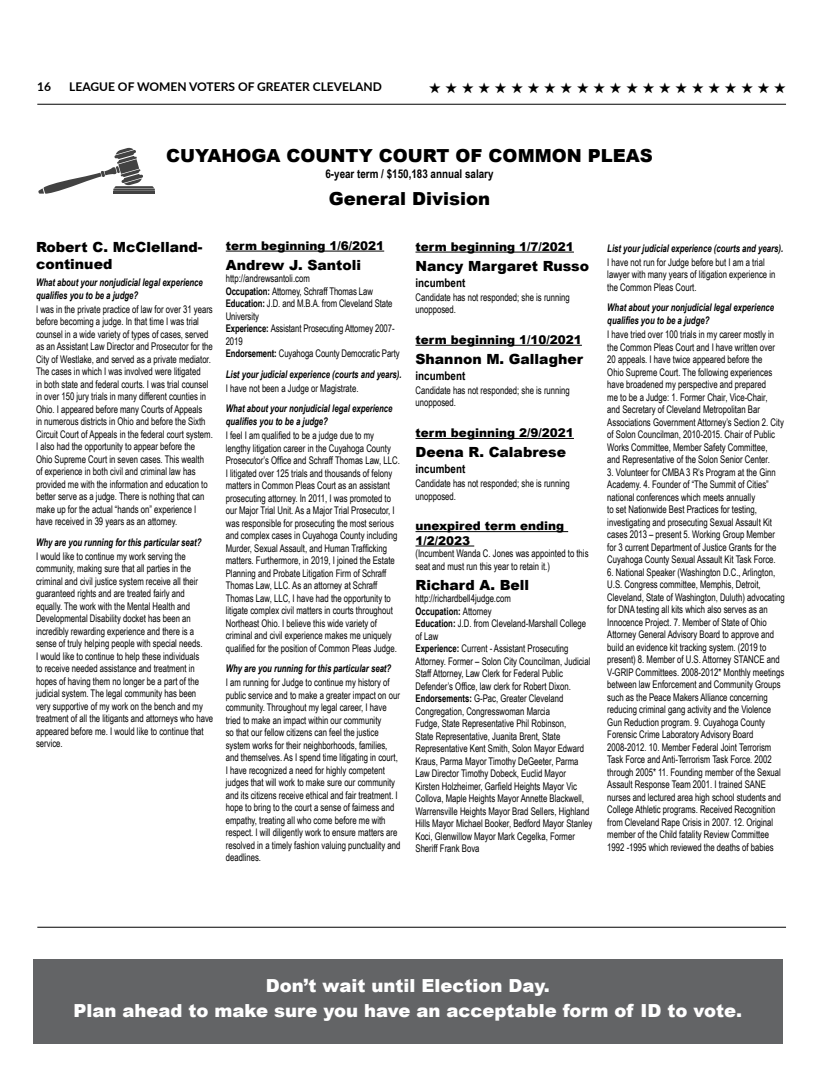
<style>
.page{position:relative;width:819px;height:1080px;background:#fff}
.page>*{position:absolute;margin:0;border:0;box-sizing:border-box;transform-origin:0 0}
.t1{font:900 18px/25.2px "Arial";color:#fff;text-align:center}
.t2{font:900 18px "Arial";color:#000}
.t3{font:15px "Zapf Dingbats ITC";color:#000}
.t4{font:900 14px/16.8px "Arial";color:#000}
.t5{font:900 12px/14.4px "Arial";color:#000}
.t6{font:700 12px "Arial Narrow";color:#000}
.t7{font:700 12px "Lato";color:#000}
.t8{font:10.5px/12.5px "Arial Narrow";color:#000;scale:.9 1}
.t9{font:italic 700 10.5px/13px "Arial Narrow";color:#000;scale:.9 1}
.s1{font-weight:700}
</style>
<div class="page">
<hr style="left:37px;top:104px;width:748px;height:1px;background:#000">
<hr style="left:37px;top:927px;width:748px;height:1px;background:#000">
<hr style="left:226px;top:251px;width:158px;height:1px;background:#000">
<hr style="left:415px;top:252px;width:158px;height:1px;background:#000">
<hr style="left:415px;top:345px;width:166px;height:1px;background:#000">
<hr style="left:415px;top:438px;width:158px;height:1px;background:#000">
<hr style="left:415px;top:531px;width:153px;height:1px;background:#000">
<hr style="left:415px;top:546px;width:59px;height:1px;background:#000">
<div style="left:33px;top:959px;width:749px;height:85px;background:#636466"></div>
<svg style="left:38px;top:147px;width:117px;height:47px"></svg>
<p class="t7" style="left:37px;top:78px;width:15px">16</p>
<p class="t7" style="left:69px;top:78px;width:314px">LEAGUE OF WOMEN VOTERS OF GREATER CLEVELAND</p>
<h2 class="t3" style="left:428px;top:81px;width:358px">★ ★ ★ ★ ★ ★ ★ ★ ★ ★ ★ ★ ★ ★ ★ ★ ★ ★ ★ ★ ★ ★</h2>
<h1 class="t2" style="left:166px;top:143px;width:488px">CUYAHOGA COUNTY COURT OF COMMON PLEAS</h1>
<p class="t6" style="left:325px;top:165px;width:169px">6-year term / $150,183 annual salary</p>
<h1 class="t2" style="left:328px;top:185px;width:163px">General Division</h1>
<h3 class="t4" style="left:36px;top:239px;width:168px">Robert C. McClelland&shy;continued</h3>
<p class="t9" style="left:607px;top:241px;width:197px">List your judicial experience (courts and years).</p>
<p class="t5" style="left:226px;top:238px;width:160px">term beginning 1/6/2021</p>
<h3 class="t4" style="left:226px;top:256px;width:137px">Andrew J. Santoli</h3>
<p class="t8" style="left:226px;top:272px;width:195px">http://andrewsantoli.com<br><span class="s1">Occupation:</span> Attorney, Schraff Thomas Law <span class="s1">Education:</span> J.D. and M.B.A. from Cleveland State University<br><span class="s1">Experience:</span> Assistant Prosecuting Attorney 2007- 2019<br><span class="s1">Endorsement:</span> Cuyahoga County Democratic Party</p>
<p class="t9" style="left:226px;top:367px;width:197px">List your judicial experience (courts and years).</p>
<p class="t8" style="left:226px;top:382px;width:149px">I have not been a Judge or Magistrate.</p>
<p class="t9" style="left:226px;top:401px;width:187px">What about your nonjudicial legal experience qualifies you to be a judge?</p>
<p class="t8" style="left:226px;top:429px;width:195px">I feel I am qualified to be a judge due to my lengthy litigation career in the Cuyahoga County Prosecutor’s Office and Schraff Thomas Law, LLC.<br>I litigated over 125 trials and thousands of felony matters in Common Pleas Court as an assistant prosecuting attorney. In 2011, I was promoted to our Major Trial Unit. As a Major Trial Prosecutor, I was responsible for prosecuting the most serious and complex cases in Cuyahoga County including Murder, Sexual Assault, and Human Trafficking matters. Furthermore, in 2019, I joined the Estate Planning and Probate Litigation Firm of Schraff Thomas Law, LLC. As an attorney at Schraff Thomas Law, LLC, I have had the opportunity to litigate complex civil matters in courts throughout Northeast Ohio. I believe this wide variety of criminal and civil experience makes me uniquely qualified for the position of Common Pleas Judge.</p>
<p class="t9" style="left:226px;top:661px;width:185px">Why are you running for this particular seat?</p>
<p class="t8" style="left:226px;top:676px;width:195px">I am running for Judge to continue my history of public service and to make a greater impact on our community. Throughout my legal career, I have tried to make an impact within our community<br>so that our fellow citizens can feel the justice system works for their neighborhoods, families, and themselves. As I spend time litigating in court, I have recognized a need for highly competent judges that will work to make sure our community and its citizens receive ethical and fair treatment. I hope to bring to the court a sense of fairness and empathy, treating all who come before me with respect. I will diligently work to ensure matters are resolved in a timely fashion valuing punctuality and deadlines.</p>
<p class="t5" style="left:415px;top:239px;width:160px">term beginning 1/7/2021</p>
<h3 class="t4" style="left:415px;top:257px;width:175px">Nancy Margaret Russo</h3>
<p class="t6" style="left:415px;top:274px;width:51px">incumbent</p>
<p class="t8" style="left:415px;top:290px;width:173px">Candidate has not responded; she is running unopposed.</p>
<p class="t5" style="left:415px;top:332px;width:168px">term beginning 1/10/2021</p>
<h3 class="t4" style="left:415px;top:350px;width:169px">Shannon M. Gallagher</h3>
<p class="t6" style="left:415px;top:367px;width:51px">incumbent</p>
<p class="t8" style="left:415px;top:384px;width:173px">Candidate has not responded; she is running unopposed.</p>
<p class="t5" style="left:415px;top:425px;width:160px">term beginning 2/9/2021</p>
<h3 class="t4" style="left:415px;top:444px;width:152px">Deena R. Calabrese</h3>
<p class="t6" style="left:415px;top:460px;width:51px">incumbent</p>
<p class="t8" style="left:415px;top:477px;width:173px">Candidate has not responded; she is running unopposed.</p>
<p class="t5" style="left:415px;top:518px;width:150px">unexpired term ending<br>1/2/2023</p>
<p class="t8" style="left:415px;top:547px;width:194px">(Incumbent Wanda C. Jones was appointed to this seat and must run this year to retain it.)</p>
<h3 class="t4" style="left:415px;top:576px;width:115px">Richard A. Bell</h3>
<p class="t8" style="left:415px;top:592px;width:198px">http://richardbell4judge.com<br><span class="s1">Occupation:</span> Attorney<br><span class="s1">Education:</span> J.D. from Cleveland-Marshall College of Law<br><span class="s1">Experience:</span> Current - Assistant Prosecuting Attorney. Former – Solon City Councilman, Judicial Staff Attorney, Law Clerk for Federal Public Defender’s Office, law clerk for Robert Dixon.<br><span class="s1">Endorsements:</span> G-Pac, Greater Cleveland Congregation, Congresswoman Marcia<br>Fudge, State Representative Phil Robinson,<br>State Representative, Juanita Brent, State Representative Kent Smith, Solon Mayor Edward Kraus, Parma Mayor Timothy DeGeeter, Parma Law Director Timothy Dobeck, Euclid Mayor Kirsten Holzheimer, Garfield Heights Mayor Vic Collova, Maple Heights Mayor Annette Blackwell, Warrensville Heights Mayor Brad Sellers, Highland Hills Mayor Michael Booker, Bedford Mayor Stanley Koci, Glenwillow Mayor Mark Cegelka, Former Sheriff Frank Bova</p>
<p class="t8" style="left:607px;top:256px;width:188px">I have not run for Judge before but I am a trial lawyer with many years of litigation experience in the Common Pleas Court.</p>
<p class="t9" style="left:607px;top:300px;width:187px">What about your nonjudicial legal experience qualifies you to be a judge?</p>
<p class="t8" style="left:607px;top:328px;width:198px">I have tried over 100 trials in my career mostly in the Common Pleas Court and I have written over 20 appeals. I have twice appeared before the<br>Ohio Supreme Court. The following experiences have broadened my perspective and prepared<br>me to be a Judge: 1. Former Chair, Vice-Chair,<br>and Secretary of Cleveland Metropolitan Bar Associations Government Attorney’s Section 2. City of Solon Councilman, 2010-2015. Chair of Public Works Committee, Member Safety Committee,<br>and Representative of the Solon Senior Center.</p>
<p class="t8" style="left:607px;top:466px;width:189px">3. Volunteer for CMBA 3 R’s Program at the Ginn Academy. 4. Founder of “The Summit of Cities” national conferences which meets annually<br>to set Nationwide Best Practices for testing, investigating and prosecuting Sexual Assault Kit cases 2013 – present 5. Working Group Member for 3 current Department of Justice Grants for the Cuyahoga County Sexual Assault Kit Task Force.</p>
<p class="t8" style="left:607px;top:566px;width:198px">6. National Speaker (Washington D.C., Arlington, U.S. Congress committee, Memphis, Detroit, Cleveland, State of Washington, Duluth) advocating for DNA testing all kits which also serves as an Innocence Project. 7. Member of State of Ohio Attorney General Advisory Board to approve and build an evidence kit tracking system. (2019 to present) 8. Member of U.S. Attorney STANCE and V-GRIP Committees. 2008-2012* Monthly meetings between law Enforcement and Community Groups such as the Peace Makers Alliance concerning reducing criminal gang activity and the Violence Gun Reduction program. 9. Cuyahoga County Forensic Crime Laboratory Advisory Board 2008-2012. 10. Member Federal Joint Terrorism Task Force and Anti-Terrorism Task Force. 2002 through 2005* 11. Founding member of the Sexual Assault Response Team 2001. I trained SANE nurses and lectured area high school students and College Athletic programs. Received Recognition from Cleveland Rape Crisis in 2007. 12. Original member of the Child fatality Review Committee 1992 -1995 which reviewed the deaths of babies</p>
<p class="t9" style="left:36px;top:275px;width:187px">What about your nonjudicial legal experience qualifies you to be a judge?</p>
<p class="t8" style="left:36px;top:303px;width:198px">I was in the private practice of law for over 31 years before becoming a judge. In that time I was trial counsel in a wide variety of types of cases, served as an Assistant Law Director and Prosecutor for the City of Westlake, and served as a private mediator.<br>The cases in which I was involved were litigated<br>in both state and federal courts. I was trial counsel in over 150 jury trials in many different counties in Ohio. I appeared before many Courts of Appeals<br>in numerous districts in Ohio and before the Sixth Circuit Court of Appeals in the federal court system.<br>I also had the opportunity to appear before the Ohio Supreme Court in seven cases. This wealth of experience in both civil and criminal law has provided me with the information and education to better serve as a judge. There is nothing that can make up for the actual “hands on” experience I have received in 39 years as an attorney.</p>
<p class="t9" style="left:36px;top:535px;width:185px">Why are you running for this particular seat?</p>
<p class="t8" style="left:36px;top:550px;width:198px">I would like to continue my work serving the community, making sure that all parties in the criminal and civil justice system receive all their guaranteed rights and are treated fairly and equally. The work with the Mental Health and Developmental Disability docket has been an incredibly rewarding experience and there is a sense of truly helping people with special needs.<br>I would like to continue to help these individuals<br>to receive needed assistance and treatment in hopes of having them no longer be a part of the judicial system. The legal community has been very supportive of my work on the bench and my treatment of all the litigants and attorneys who have appeared before me. I would like to continue that service.</p>
<h1 class="t1" style="left:73px;top:972px;width:670px">Don’t wait until Election Day.<br>Plan ahead to make sure you have an acceptable form of ID to vote.</h1>
</div>
